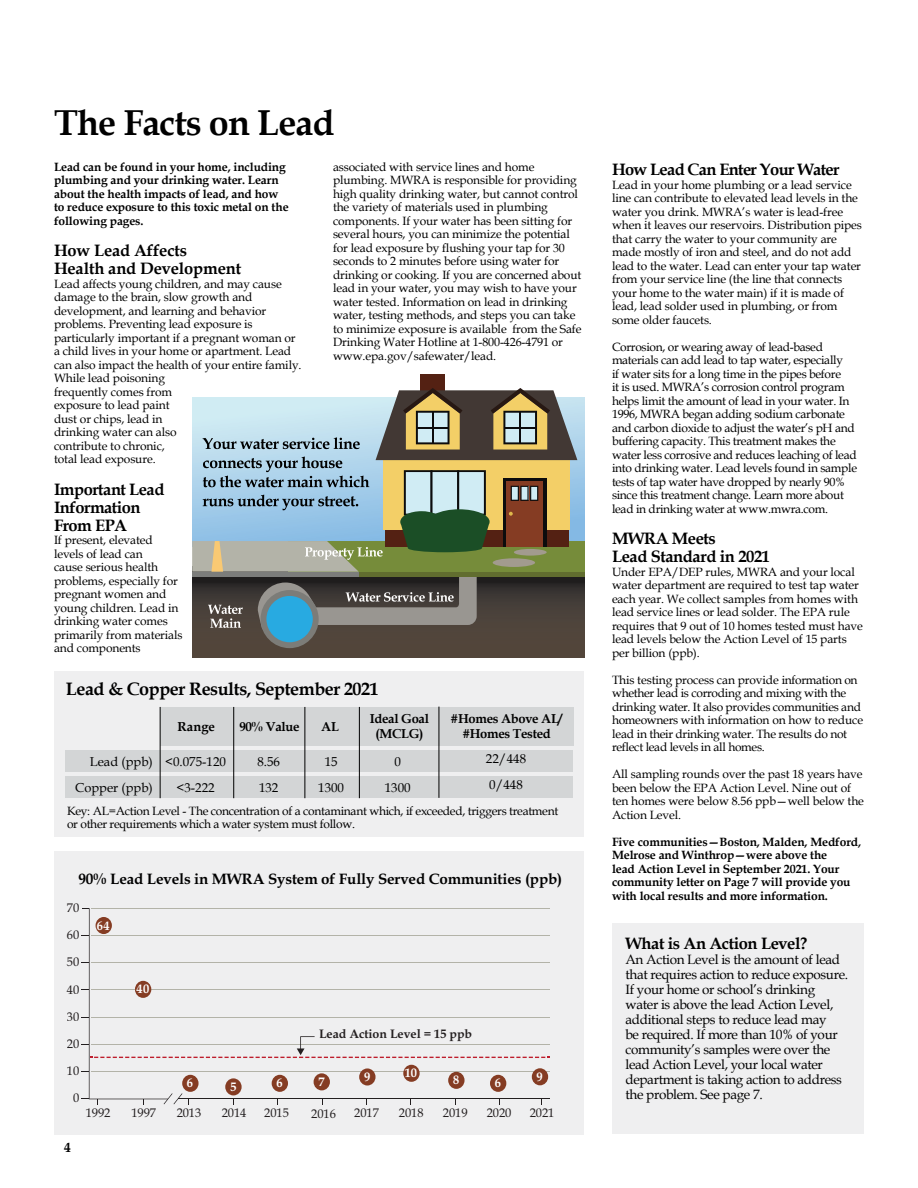
<style>
.page{position:relative;width:918px;height:1188px;background:#fff}
.page>*{position:absolute;margin:0;border:0;box-sizing:border-box;transform-origin:0 0}
.t1{font:700 36px "Book Antiqua";letter-spacing:-.025em;color:#000}
.t2{font:700 18px "Book Antiqua";letter-spacing:-.025em;color:#000}
.t3{font:700 16.5px/18px "Book Antiqua";letter-spacing:-.025em;color:#000}
.t4{font:700 15.15px "Book Antiqua";letter-spacing:-.01em;color:#000}
.t5{font:13.5px/15px "Book Antiqua";letter-spacing:-.025em;color:#000}
.t6{font:700 13.5px "Book Antiqua";color:#000}
.t7{font:12.9px/25.8px "Book Antiqua";color:#000;text-align:center}
.t8{font:700 12.9px/15.5px "Book Antiqua";letter-spacing:-.025em;color:#000;text-align:center}
.t9{font:12.45px/27.2px "Book Antiqua";letter-spacing:-.005em;color:#231f20;text-align:center}
.t10{font:700 12.45px "Book Antiqua";letter-spacing:-.005em;color:#231f20}
.t11{font:700 12.45px "Book Antiqua";color:#fff}
.t12{font:12px/13.5px "Book Antiqua";letter-spacing:-.01em;color:#000}
.t13{font:700 12px/13.5px "Book Antiqua";letter-spacing:-.01em;color:#000}
</style>
<div class="page">
<div style="left:612px;top:924px;width:252px;height:210px;background:#efeff0"></div>
<div style="left:54px;top:671px;width:530px;height:166px;background:#efeff0"></div>
<div style="left:65px;top:750px;width:508px;height:22px;background:#d3d5d6"></div>
<div style="left:65px;top:777px;width:508px;height:21px;background:#d3d5d6"></div>
<div style="left:160px;top:707px;width:413px;height:39px;background:#d3d5d6"></div>
<hr style="left:439px;top:707px;width:1px;height:91px;background:#000">
<hr style="left:359px;top:707px;width:1px;height:91px;background:#000">
<hr style="left:304px;top:707px;width:1px;height:91px;background:#000">
<hr style="left:233px;top:707px;width:1px;height:91px;background:#000">
<hr style="left:160px;top:707px;width:1px;height:91px;background:#000">
<div style="left:54px;top:851px;width:530px;height:283px;background:#efeff0"></div>
<svg style="left:82px;top:908px;width:467px;height:196px"></svg>
<div style="left:135px;top:981px;width:16px;height:17px;background:#853c23;border-radius:50%"></div>
<div style="left:532px;top:1068px;width:16px;height:17px;background:#853c23;border-radius:50%"></div>
<div style="left:182px;top:1075px;width:17px;height:17px;background:#853c23;border-radius:50%"></div>
<div style="left:272px;top:1075px;width:16px;height:17px;background:#853c23;border-radius:50%"></div>
<div style="left:490px;top:1075px;width:16px;height:17px;background:#853c23;border-radius:50%"></div>
<div style="left:314px;top:1073px;width:16px;height:17px;background:#853c23;border-radius:50%"></div>
<div style="left:359px;top:1068px;width:17px;height:18px;background:#853c23;border-radius:50%"></div>
<div style="left:403px;top:1065px;width:17px;height:17px;background:#853c23;border-radius:50%"></div>
<div style="left:448px;top:1072px;width:17px;height:17px;background:#853c23;border-radius:50%"></div>
<div style="left:225px;top:1078px;width:17px;height:17px;background:#853c23;border-radius:50%"></div>
<div style="left:193px;top:576px;width:391px;height:82px;background:#52453a"></div>
<div style="left:289px;top:541px;width:295px;height:31px;background:#768c3a"></div>
<div style="left:421px;top:374px;width:24px;height:38px;background:#542113"></div>
<hr style="left:320px;top:572px;width:264px;height:4px;background:#616d2f">
<svg style="left:193px;top:388px;width:384px;height:260px"></svg>
<h1 class="t1" style="left:54px;top:98px;width:282px">The Facts on Lead</h1>
<p class="t13" style="left:54px;top:160px;width:236px">Lead can be found in your home, including plumbing and your drinking water. Learn about the health impacts of lead, and how to reduce exposure to this toxic metal on the following pages.</p>
<h3 class="t3" style="left:54px;top:242px;width:189px">How Lead Affects<br>Health and Development</h3>
<p class="t12" style="left:54px;top:277px;width:249px">Lead affects young children, and may cause damage to the brain, slow growth and development, and learning and behavior problems. Preventing lead exposure is particularly important if a pregnant woman or a child lives in your home or apartment. Lead can also impact the health of your entire family.<br>While lead poisoning<br>frequently comes from<br>exposure to lead paint<br>dust or chips, lead in<br>drinking water can also<br>contribute to chronic,<br>total lead exposure.</p>
<h3 class="t3" style="left:54px;top:480px;width:112px">Important Lead<br>Information<br>From EPA</h3>
<p class="t12" style="left:54px;top:533px;width:130px">If present, elevated levels of lead can<br>cause serious health problems, especially for pregnant women and young children. Lead in drinking water comes primarily from materials and components</p>
<p class="t12" style="left:333px;top:160px;width:250px">associated with service lines and home plumbing. MWRA is responsible for providing high quality drinking water, but cannot control the variety of materials used in plumbing components. If your water has been sitting for several hours, you can minimize the potential for lead exposure by flushing your tap for 30 seconds to 2 minutes before using water for drinking or cooking. If you are concerned about lead in your water, you may wish to have your water tested. Information on lead in drinking water, testing methods, and steps you can take to minimize exposure is available from the Safe Drinking Water Hotline at 1-800-426-4791 or www.epa.gov/safewater/lead.</p>
<h3 class="t3" style="left:612px;top:160px;width:229px">How Lead Can Enter Your Water</h3>
<p class="t12" style="left:612px;top:177px;width:252px">Lead in your home plumbing or a lead service line can contribute to elevated lead levels in the water you drink. MWRA’s water is lead-free when it leaves our reservoirs. Distribution pipes that carry the water to your community are made mostly of iron and steel, and do not add lead to the water. Lead can enter your tap water from your service line (the line that connects your home to the water main) if it is made of lead, lead solder used in plumbing, or from some older faucets.</p>
<p class="t12" style="left:612px;top:339px;width:247px">Corrosion, or wearing away of lead-based materials can add lead to tap water, especially<br>if water sits for a long time in the pipes before<br>it is used. MWRA’s corrosion control program helps limit the amount of lead in your water. In 1996, MWRA began adding sodium carbonate and carbon dioxide to adjust the water’s pH and buffering capacity. This treatment makes the water less corrosive and reduces leaching of lead into drinking water. Lead levels found in sample tests of tap water have dropped by nearly 90% since this treatment change. Learn more about lead in drinking water at www.mwra.com.</p>
<h3 class="t3" style="left:612px;top:529px;width:160px">MWRA Meets<br>Lead Standard in 2021</h3>
<p class="t12" style="left:612px;top:564px;width:252px">Under EPA/DEP rules, MWRA and your local water department are required to test tap water each year. We collect samples from homes with lead service lines or lead solder. The EPA rule requires that 9 out of 10 homes tested must have lead levels below the Action Level of 15 parts per billion (ppb).</p>
<p class="t12" style="left:612px;top:672px;width:253px">This testing process can provide information on whether lead is corroding and mixing with the drinking water. It also provides communities and homeowners with information on how to reduce lead in their drinking water. The results do not reflect lead levels in all homes.</p>
<p class="t12" style="left:612px;top:767px;width:254px">All sampling rounds over the past 18 years have been below the EPA Action Level. Nine out of ten homes were below 8.56 ppb—well below the Action Level.</p>
<p class="t13" style="left:612px;top:835px;width:251px">Five communities—Boston, Malden, Medford, Melrose and Winthrop—were above the<br>lead Action Level in September 2021. Your community letter on Page 7 will provide you with local results and more information.</p>
<h3 class="t3" style="left:626px;top:935px;width:184px">What is An Action Level?</h3>
<p class="t5" style="left:626px;top:952px;width:224px">An Action Level is the amount of lead that requires action to reduce exposure.<br>If your home or school’s drinking water is above the lead Action Level, additional steps to reduce lead may<br>be required. If more than 10% of your community’s samples were over the lead Action Level, your local water department is taking action to address the problem. See page 7.</p>
<h2 class="t2" style="left:66px;top:676px;width:314px">Lead &amp; Copper Results, September 2021</h2>
<p class="t8" style="left:370px;top:711px;width:61px">Ideal Goal (MCLG)</p>
<p class="t8" style="left:451px;top:711px;width:113px">#Homes Above AL/ #Homes Tested</p>
<p class="t8" style="left:178px;top:719px;width:39px">Range</p>
<p class="t8" style="left:239px;top:719px;width:62px">90% Value</p>
<p class="t8" style="left:321px;top:719px;width:19px">AL</p>
<p class="t7" style="left:75px;top:748px;width:79px;text-align:right">Lead (ppb)<br>Copper (ppb)</p>
<p class="t7" style="left:257px;top:748px;width:24px;text-align:left">8.56<br>132</p>
<p class="t7" style="left:318px;top:748px;width:27px">15<br>1300</p>
<p class="t7" style="left:385px;top:748px;width:27px">0<br>1300</p>
<p class="t7" style="left:486px;top:746px;width:42px;text-align:left">22/448<br>0/448</p>
<p class="t7" style="left:165px;top:748px;width:62px">&lt;0.075-120 &lt;3-222</p>
<p class="t12" style="left:67px;top:804px;width:493px;line-height:12.9px">Key: AL=Action Level - The concentration of a contaminant which, if exceeded, triggers treatment or other requirements which a water system must follow.</p>
<p class="t4" style="left:78px;top:869px;width:485px">90% Lead Levels in MWRA System of Fully Served Communities (ppb)</p>
<p class="t9" style="left:67px;top:894px;width:14px">70<br>60<br>50<br>40<br>30<br>20<br>10<br>0</p>
<p class="t9" style="left:86px;top:1099px;width:26px">1992</p>
<p class="t9" style="left:131px;top:1099px;width:26px">1997</p>
<p class="t9" style="left:177px;top:1099px;width:26px">2013</p>
<p class="t9" style="left:222px;top:1099px;width:26px">2014</p>
<p class="t9" style="left:264px;top:1099px;width:26px">2015</p>
<p class="t9" style="left:311px;top:1099px;width:26px">2016</p>
<p class="t9" style="left:354px;top:1099px;width:26px">2017</p>
<p class="t9" style="left:399px;top:1099px;width:26px">2018</p>
<p class="t9" style="left:443px;top:1099px;width:26px">2019</p>
<p class="t9" style="left:487px;top:1099px;width:26px">2020</p>
<p class="t9" style="left:530px;top:1099px;width:26px">2021</p>
<p class="t11" style="left:97px;top:917px;width:14px">64</p>
<p class="t11" style="left:136px;top:981px;width:14px">40</p>
<p class="t10" style="left:319px;top:1025px;width:155px">Lead Action Level = 15 ppb</p>
<p class="t11" style="left:364px;top:1068px;width:8px">9</p>
<p class="t11" style="left:405px;top:1065px;width:14px">10</p>
<p class="t11" style="left:537px;top:1068px;width:8px">9</p>
<p class="t11" style="left:453px;top:1072px;width:8px">8</p>
<p class="t11" style="left:187px;top:1075px;width:8px">6</p>
<p class="t11" style="left:276px;top:1075px;width:8px">6</p>
<p class="t11" style="left:319px;top:1073px;width:8px">7</p>
<p class="t11" style="left:495px;top:1075px;width:8px">6</p>
<p class="t11" style="left:230px;top:1078px;width:8px">5</p>
<p class="t6" style="left:64px;top:1138px;width:8px">4</p>
</div>
